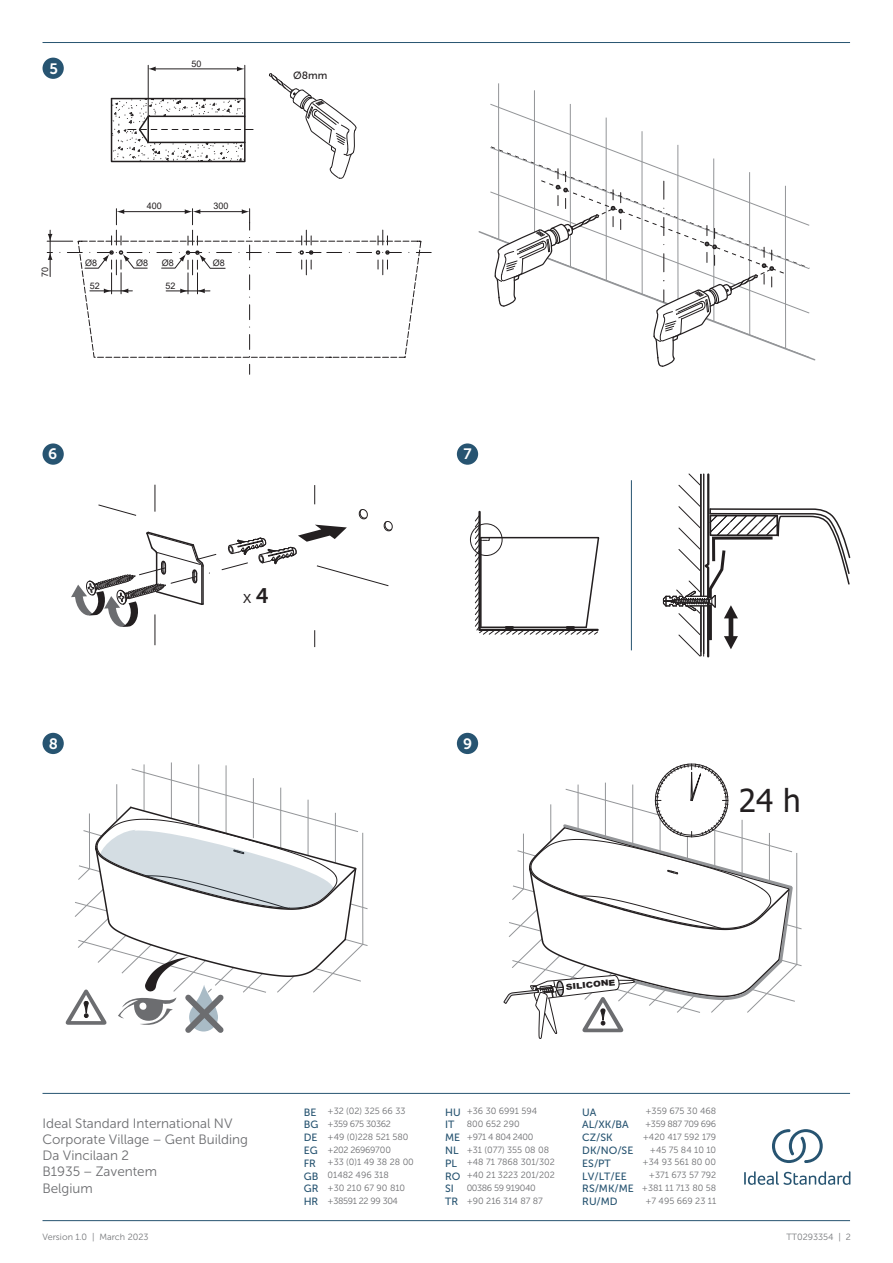
<style>
.page{position:relative;width:893px;height:1263px;background:#fff}
.page>*{position:absolute;margin:0;border:0;box-sizing:border-box;transform-origin:0 0}
.t1{font:31.5px "Tahoma";color:#231f20}
.t2{font:18px "Museo Sans 300";color:#231f20}
.t3{font:15px "Museo Sans 700";color:#fff}
.t4{font:13.5px/16.2px "Museo Sans Cyrl 300";color:#6c6d70}
.t5{font:10.5px/12.8px "Museo Sans 500";color:#275471}
.t6{font:10.5px "Museo Sans 500";color:#231f20}
.t7{font:9px/12.8px "Museo Sans 300";color:#6c6d70}
.t8{font:9px "Museo Sans 300";letter-spacing:-.04em;color:#6c6d70}
.t9{font:9px "Museo Sans 300";color:#75777a}
.t10{font:9px "Arial";color:#231f20}
.t11{font:900 8.1px "Arial";color:#231f20;scale:1.15 1}
.s1{font-family:"Museo Sans 700";font-size:21px}
.s2{font-family:"Museo Sans 500";font-size:10.5px;color:#275471}
</style>
<div class="page">
<hr style="left:43px;top:1093px;width:807px;height:1px;background:#275471">
<hr style="left:43px;top:1220px;width:807px;height:1px;background:#275471">
<hr style="left:43px;top:42px;width:807px;height:1px;background:#275471">
<svg style="left:744px;top:1171px;width:106px;height:14px"></svg>
<svg style="left:772px;top:1129px;width:51px;height:34px"></svg>
<svg style="left:110px;top:97px;width:143px;height:66px"></svg>
<hr style="left:153px;top:69px;width:86px;height:1px;background:#231f20">
<hr style="left:148px;top:65px;width:1px;height:51px;background:#231f20">
<hr style="left:244px;top:65px;width:1px;height:33px;background:#231f20">
<svg style="left:503px;top:763px;width:299px;height:276px"></svg>
<svg style="left:478px;top:83px;width:338px;height:284px"></svg>
<svg style="left:314px;top:630px;width:1px;height:17px"></svg>
<hr style="left:631px;top:480px;width:1px;height:170px;background:#275471">
<div style="left:43px;top:58px;width:21px;height:21px;background:#275471;border-radius:50%"></div>
<div style="left:43px;top:443px;width:21px;height:22px;background:#275471;border-radius:50%"></div>
<div style="left:457px;top:443px;width:21px;height:22px;background:#275471;border-radius:50%"></div>
<div style="left:43px;top:733px;width:21px;height:21px;background:#275471;border-radius:50%"></div>
<div style="left:457px;top:733px;width:21px;height:21px;background:#275471;border-radius:50%"></div>
<svg style="left:269px;top:73px;width:88px;height:106px"></svg>
<svg style="left:47px;top:209px;width:384px;height:149px"></svg>
<svg style="left:148px;top:67px;width:8px;height:4px"></svg>
<svg style="left:237px;top:67px;width:8px;height:4px"></svg>
<hr style="left:90px;top:290px;width:42px;height:1px;background:#231f20">
<svg style="left:222px;top:485px;width:171px;height:101px"></svg>
<svg style="left:71px;top:485px;width:145px;height:161px"></svg>
<hr style="left:478px;top:512px;width:3px;height:118px;background:#231f20">
<div style="left:470px;top:523px;width:32px;height:33px;border:1px solid #231f20;border-radius:50%"></div>
<svg style="left:475px;top:515px;width:125px;height:120px"></svg>
<svg style="left:662px;top:473px;width:189px;height:184px"></svg>
<svg style="left:66px;top:762px;width:302px;height:271px"></svg>
<h3 class="t3" style="left:49px;top:60px;width:10px">5</h3>
<p class="t10" style="left:191px;top:57px;width:12px">50</p>
<p class="t10" style="left:39px;top:277px;width:12px;rotate:-90deg">70</p>
<p class="t10" style="left:147px;top:200px;width:17px">400</p>
<p class="t10" style="left:214px;top:200px;width:17px">300</p>
<p class="t10" style="left:85px;top:257px;width:14px">Ø8</p>
<p class="t10" style="left:136px;top:257px;width:14px">Ø8</p>
<p class="t10" style="left:162px;top:257px;width:14px">Ø8</p>
<p class="t10" style="left:213px;top:257px;width:14px">Ø8</p>
<p class="t10" style="left:90px;top:279px;width:12px">52</p>
<p class="t10" style="left:165px;top:279px;width:12px">52</p>
<p class="t6" style="left:293px;top:70px;width:36px">Ø8mm</p>
<h3 class="t3" style="left:48px;top:446px;width:11px">6</h3>
<h3 class="t3" style="left:463px;top:446px;width:10px">7</h3>
<h2 class="t2" style="left:243px;top:587px;width:28px">x<span class="s1">4</span></h2>
<h3 class="t3" style="left:49px;top:735px;width:11px">8</h3>
<h3 class="t3" style="left:463px;top:735px;width:11px">9</h3>
<h1 class="t1" style="left:739px;top:779px;width:63px">24 h</h1>
<p class="t11" style="left:565px;top:981px;width:45px;rotate:-5deg">SILICONE</p>
<p class="t7" style="left:328px;top:1105px;width:79px">+32 (02) 325 66 33</p>
<p class="t7" style="left:467px;top:1105px;width:72px">+36 30 6991 594</p>
<p class="t7" style="left:645px;top:1105px;width:72px">+359 675 30 468</p>
<p class="t5" style="left:445px;top:1106px;width:17px">HU</p>
<p class="t5" style="left:582px;top:1106px;width:48px">UA<br>AL/XK/BA</p>
<p class="t5" style="left:304px;top:1106px;width:14px">BE</p>
<h3 class="t4" style="left:43px;top:1115px;width:207px">Ideal Standard International NV<br>Corporate Village – Gent Building<br>Da Vincilaan 2<br>B1935 – Zaventem<br>Belgium</h3>
<p class="t5" style="left:445px;top:1118px;width:11px">IT</p>
<p class="t8" style="left:328px;top:1119px;width:65px">+359 675 30362</p>
<p class="t7" style="left:467px;top:1118px;width:55px">800 652 290</p>
<p class="t8" style="left:645px;top:1119px;width:73px">+359 887 709 696</p>
<p class="t5" style="left:304px;top:1118px;width:16px">BG</p>
<p class="t7" style="left:328px;top:1130px;width:82px">+49 (0)228 521 580</p>
<p class="t5" style="left:582px;top:1131px;width:32px">CZ/SK</p>
<p class="t8" style="left:445px;top:1132px;width:90px"><span class="s2">ME</span> +971 4 804 2400</p>
<p class="t7" style="left:643px;top:1130px;width:75px">+420 417 592 179</p>
<p class="t7" style="left:649px;top:1169px;width:69px">+371 673 57 792</p>
<p class="t5" style="left:304px;top:1131px;width:15px">DE</p>
<p class="t7" style="left:467px;top:1143px;width:84px">+31 (077) 355 08 08</p>
<p class="t8" style="left:328px;top:1145px;width:65px">+202 26969700</p>
<p class="t5" style="left:582px;top:1144px;width:53px">DK/NO/SE</p>
<p class="t7" style="left:650px;top:1143px;width:68px">+45 75 84 10 10</p>
<p class="t5" style="left:304px;top:1144px;width:15px">EG</p>
<p class="t5" style="left:445px;top:1144px;width:15px">NL</p>
<p class="t7" style="left:467px;top:1156px;width:90px">+48 71 7868 301/302 +40 21 3223 201/202</p>
<p class="t7" style="left:467px;top:1194px;width:78px">+90 216 314 87 87</p>
<p class="t7" style="left:645px;top:1194px;width:72px">+7 495 669 23 11</p>
<p class="t7" style="left:328px;top:1156px;width:88px">+33 (0)1 49 38 28 00</p>
<p class="t7" style="left:643px;top:1156px;width:75px">+34 93 561 80 00</p>
<p class="t5" style="left:582px;top:1157px;width:30px">ES/PT</p>
<p class="t5" style="left:445px;top:1157px;width:17px">PL<br>RO</p>
<p class="t5" style="left:304px;top:1157px;width:14px">FR</p>
<p class="t7" style="left:328px;top:1169px;width:63px">01482 496 318</p>
<p class="t5" style="left:582px;top:1169px;width:53px">LV/LT/EE<br>RS/MK/ME</p>
<p class="t5" style="left:304px;top:1169px;width:16px">GB</p>
<p class="t7" style="left:327px;top:1181px;width:79px">+30 210 67 90 810</p>
<p class="t8" style="left:467px;top:1183px;width:71px">00386 59 919040</p>
<p class="t7" style="left:642px;top:1181px;width:76px">+381 11 713 80 58</p>
<p class="t5" style="left:304px;top:1182px;width:16px">GR</p>
<p class="t5" style="left:445px;top:1182px;width:10px">SI</p>
<p class="t8" style="left:304px;top:1196px;width:96px"><span class="s2">HR</span> +38591 22 99 304</p>
<p class="t5" style="left:582px;top:1195px;width:37px">RU/MD</p>
<p class="t5" style="left:445px;top:1195px;width:14px">TR</p>
<p class="t9" style="left:43px;top:1232px;width:108px">Version 1.0 | March 2023</p>
<p class="t9" style="left:786px;top:1232px;width:66px">TT0293354 | 2</p>
</div>
